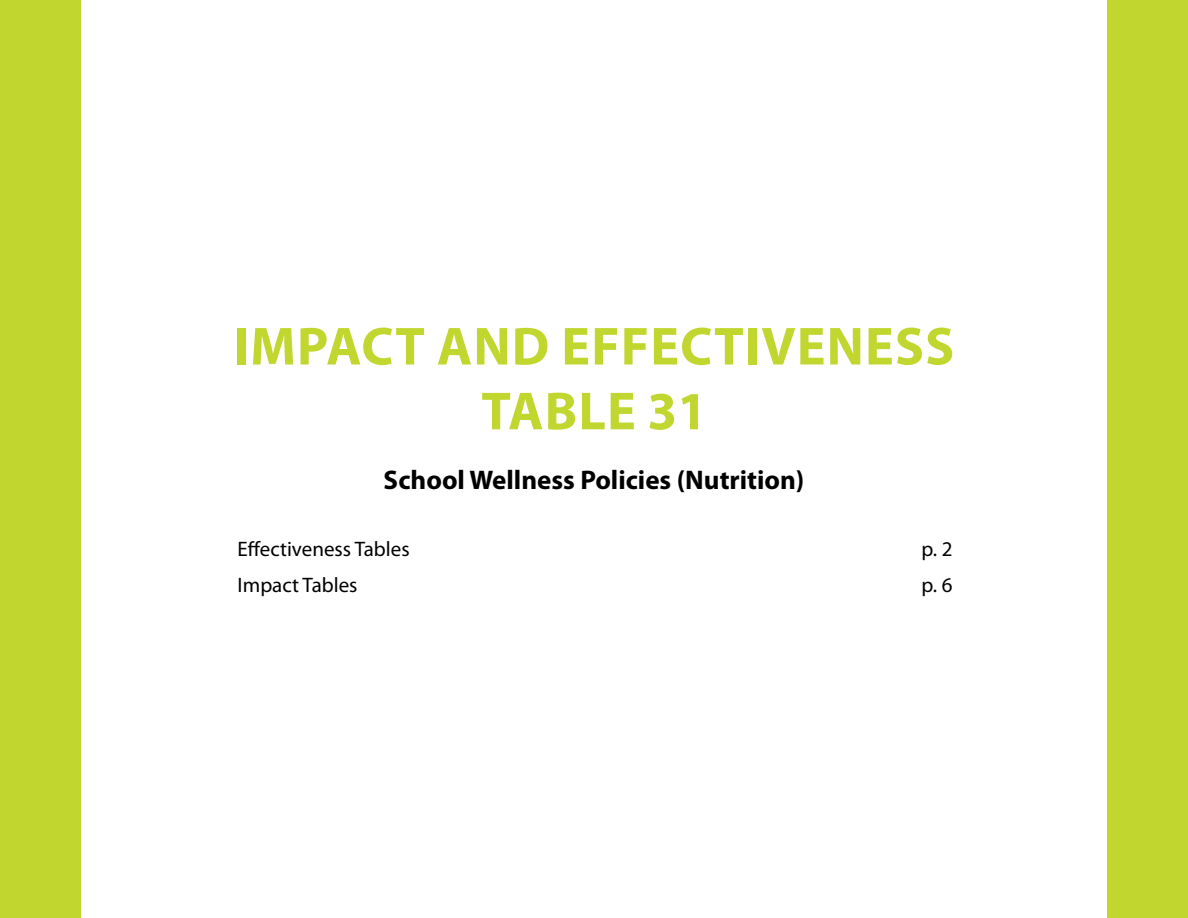
<style>
.page{position:relative;width:1188px;height:918px;background:#fff}
.page>*{position:absolute;margin:0;border:0;box-sizing:border-box;transform-origin:0 0}
.t1{font:700 54px/64.8px "Myriad Pro";letter-spacing:.02em;color:#c1d72f;text-align:center}
.t2{font:700 27px "Myriad Pro";color:#000}
.t3{font:21px "Myriad Pro";color:#000}
</style>
<div class="page">
<div style="left:0;top:0;width:81px;height:918px;background:#c1d72f"></div>
<div style="left:1107px;top:0;width:81px;height:918px;background:#c1d72f"></div>
<h1 class="t1" style="left:234px;top:312px;width:722px">Impact and effectiveness<br>Table 31</h1>
<p class="t2" style="left:384px;top:462px;width:422px">School Wellness Policies (Nutrition)</p>
<p class="t3" style="left:238px;top:536px;width:174px">Effectiveness Tables</p>
<p class="t3" style="left:922px;top:536px;width:33px">p. 2</p>
<p class="t3" style="left:238px;top:572px;width:121px">Impact Tables</p>
<p class="t3" style="left:922px;top:572px;width:33px">p. 6</p>
</div>
